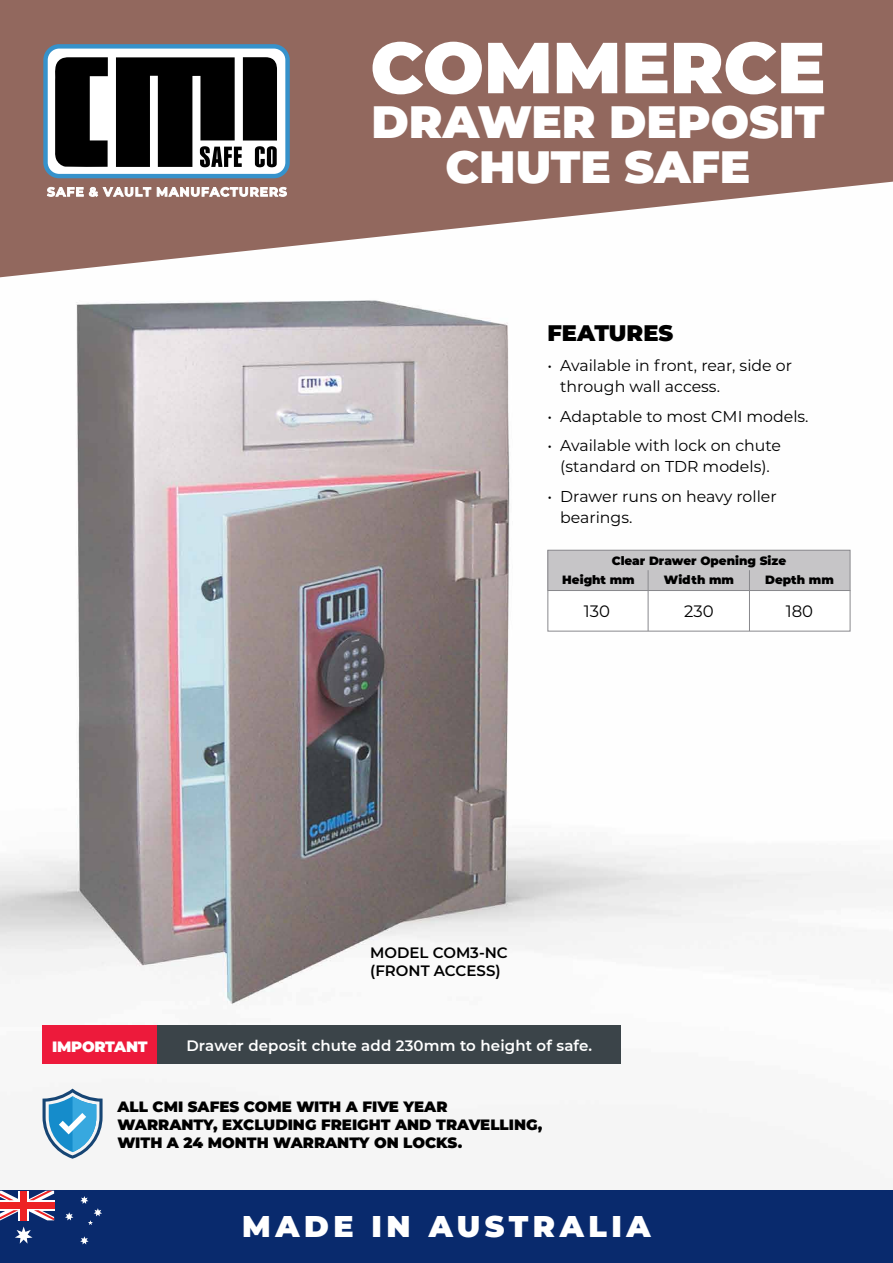
<style>
.page{position:relative;width:893px;height:1263px;background:#fff}
.page>*{position:absolute;margin:0;border:0;box-sizing:border-box;transform-origin:0 0}
.t1{font:900 72px "Montserrat";color:#fff}
.t2{font:900 45.3px/45px "Montserrat";color:#fff;text-align:center}
.t3{font:900 30px "Montserrat";letter-spacing:.15em;color:#fff}
.t4{font:900 22.5px "Montserrat";color:#000}
.t5{font:16.5px "Montserrat";color:#000}
.t6{font:15.75px/21px "Montserrat";color:#000}
.t7{font:900 15px/18px "Montserrat";color:#000}
.t8{font:600 15px "Montserrat";letter-spacing:.01em;color:#fff}
.t9{font:600 15px/18px "Montserrat";color:#000}
.t10{font:900 15px "Montserrat";letter-spacing:-.02em;color:#fff}
.t11{font:900 12px "Montserrat";color:#000}
</style>
<div class="page">
<img style="left:0;top:277px;width:893px;height:914px">
<svg style="left:0;top:0;width:893px;height:277px;fill:#92685e"></svg>
<div style="left:0;top:1191px;width:893px;height:72px;background:#092a6d"></div>
<svg style="left:0;top:1191px;width:54px;height:29px"></svg>
<div style="left:0;top:1202px;width:54px;height:6px;background:#ed2224"></div>
<div style="left:21px;top:1191px;width:6px;height:29px;background:#ed2224"></div>
<svg style="left:65px;top:1212px;width:8px;height:8px"></svg>
<svg style="left:15px;top:1226px;width:18px;height:17px"></svg>
<svg style="left:80px;top:1236px;width:9px;height:8px"></svg>
<svg style="left:80px;top:1196px;width:22px;height:29px"></svg>
<div style="left:548px;top:550px;width:302px;height:81px;background:#fff"></div>
<div style="left:547px;top:550px;width:303px;height:40px;background:#c6c5c7"></div>
<div style="left:547px;top:550px;width:303px;height:81px;border:1px solid #89898d"></div>
<hr style="left:648px;top:570px;width:1px;height:61px;background:#89898d">
<hr style="left:749px;top:570px;width:1px;height:61px;background:#89898d">
<hr style="left:548px;top:590px;width:302px;height:1px;background:#89898d">
<div style="left:46px;top:46px;width:242px;height:130px;background:#fff;border-radius:14px"></div>
<div style="left:43px;top:44px;width:247px;height:134px;border:4px solid #3692cb;border-radius:14px"></div>
<svg style="left:116px;top:57px;width:161px;height:110px"></svg>
<svg style="left:55px;top:57px;width:53px;height:110px"></svg>
<svg style="left:47px;top:187px;width:104px;height:9px"></svg>
<svg style="left:157px;top:187px;width:130px;height:9px"></svg>
<svg style="left:43px;top:1089px;width:60px;height:70px"></svg>
<div style="left:157px;top:1025px;width:463px;height:39px;background:#3b4449"></div>
<div style="left:43px;top:1025px;width:114px;height:39px;background:#ed1a3b"></div>
<h1 class="t1" style="left:370px;top:14px;width:457px">COMMERCE</h1>
<h2 class="t2" style="left:372px;top:97px;width:454px">DRAWER DEPOSIT<br>CHUTE SAFE</h2>
<h3 class="t4" style="left:547px;top:316px;width:127px">FEATURES</h3>
<p class="t6" style="left:560px;top:354px;width:233px;text-indent:-13px">• Available in front, rear, side or through wall access.</p>
<p class="t6" style="left:547px;top:405px;width:263px">• Adaptable to most CMI models.</p>
<p class="t6" style="left:547px;top:434px;width:235px;text-align:center">• Available with lock on chute (standard on TDR models).</p>
<p class="t6" style="left:560px;top:485px;width:218px;text-indent:-13px">• Drawer runs on heavy roller bearings.</p>
<p class="t11" style="left:612px;top:552px;width:176px">Clear Drawer Opening Size</p>
<p class="t11" style="left:562px;top:570px;width:74px">Height mm</p>
<p class="t11" style="left:664px;top:570px;width:72px">Width mm</p>
<p class="t11" style="left:765px;top:570px;width:70px">Depth mm</p>
<p class="t5" style="left:584px;top:600px;width:28px">130</p>
<p class="t5" style="left:684px;top:600px;width:31px">230</p>
<p class="t5" style="left:786px;top:600px;width:29px">180</p>
<p class="t9" style="left:370px;top:943px;width:139px">MODEL COM3-NC (FRONT ACCESS)</p>
<p class="t10" style="left:52px;top:1035px;width:97px">IMPORTANT</p>
<p class="t8" style="left:186px;top:1035px;width:407px">Drawer deposit chute add 230mm to height of safe.</p>
<p class="t7" style="left:117px;top:1097px;width:426px">ALL CMI SAFES COME WITH A FIVE YEAR<br>WARRANTY, EXCLUDING FREIGHT AND TRAVELLING,<br>WITH A 24 MONTH WARRANTY ON LOCKS.</p>
<h3 class="t3" style="left:242px;top:1203px;width:410px">MADE IN AUSTRALIA</h3>
</div>
